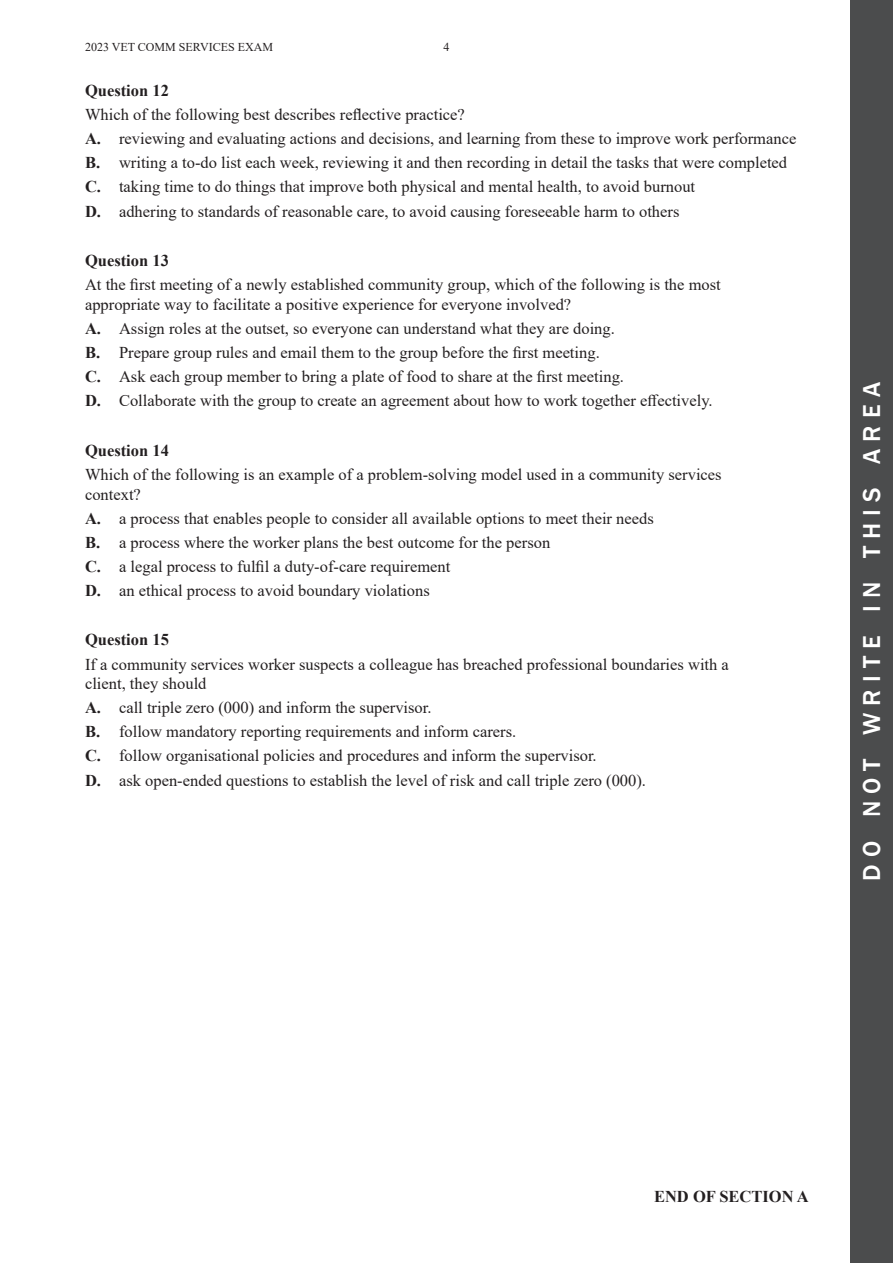
<style>
.page{position:relative;width:893px;height:1263px;background:#fff}
.page>*{position:absolute;margin:0;border:0;box-sizing:border-box;transform-origin:0 0}
.t1{font:500 25.2px "Franklin Gothic";letter-spacing:.285em;color:#fff}
.t2{font:16.5px/24px "Times New Roman";color:#231f20}
.t3{font:700 16.5px "Times New Roman";color:#231f20}
.t4{font:12px "Times New Roman";color:#231f20}
.s1{font-weight:700}
</style>
<div class="page">
<div style="left:850px;top:0;width:43px;height:1263px;background:#4b4c4d"></div>
<p class="t4" style="left:85px;top:38px;width:189px">2023 VET COMM SERVICES EXAM</p>
<p class="t4" style="left:443px;top:38px;width:7px">4</p>
<p class="t3" style="left:85px;top:79px;width:85px">Question 12</p>
<p class="t2" style="left:85px;top:102px;width:713px">Which of the following best describes reflective practice?<br><span class="s1">A.</span> reviewing and evaluating actions and decisions, and learning from these to improve work performance <span class="s1">B.</span> writing a to-do list each week, reviewing it and then recording in detail the tasks that were completed <span class="s1">C.</span> taking time to do things that improve both physical and mental health, to avoid burnout<br><span class="s1">D.</span> adhering to standards of reasonable care, to avoid causing foreseeable harm to others</p>
<p class="t3" style="left:85px;top:249px;width:85px">Question 13</p>
<p class="t2" style="left:85px;top:274px;width:637px;line-height:19.8px">At the first meeting of a newly established community group, which of the following is the most appropriate way to facilitate a positive experience for everyone involved?</p>
<p class="t2" style="left:85px;top:316px;width:629px"><span class="s1">A.</span> Assign roles at the outset, so everyone can understand what they are doing.<br><span class="s1">B.</span> Prepare group rules and email them to the group before the first meeting.<br><span class="s1">C.</span> Ask each group member to bring a plate of food to share at the first meeting.<br><span class="s1">D.</span> Collaborate with the group to create an agreement about how to work together effectively.</p>
<p class="t3" style="left:85px;top:438px;width:85px">Question 14</p>
<p class="t2" style="left:85px;top:464px;width:638px;line-height:19.8px">Which of the following is an example of a problem-solving model used in a community services context?</p>
<p class="t2" style="left:85px;top:506px;width:570px"><span class="s1">A.</span> a process that enables people to consider all available options to meet their needs <span class="s1">B.</span> a process where the worker plans the best outcome for the person<br><span class="s1">C.</span> a legal process to fulfil a duty-of-care requirement<br><span class="s1">D.</span> an ethical process to avoid boundary violations</p>
<p class="t3" style="left:85px;top:628px;width:85px">Question 15</p>
<p class="t2" style="left:85px;top:653px;width:645px;line-height:19.8px">If a community services worker suspects a colleague has breached professional boundaries with a client, they should</p>
<p class="t2" style="left:85px;top:695px;width:562px"><span class="s1">A.</span> call triple zero (000) and inform the supervisor.<br><span class="s1">B.</span> follow mandatory reporting requirements and inform carers.<br><span class="s1">C.</span> follow organisational policies and procedures and inform the supervisor.<br><span class="s1">D.</span> ask open-ended questions to establish the level of risk and call triple zero (000).</p>
<h1 class="t1" style="left:856px;top:881px;width:500px;rotate:-90deg">do not write in this area</h1>
<p class="t3" style="left:654px;top:1184px;width:156px">END OF SECTION A</p>
</div>
